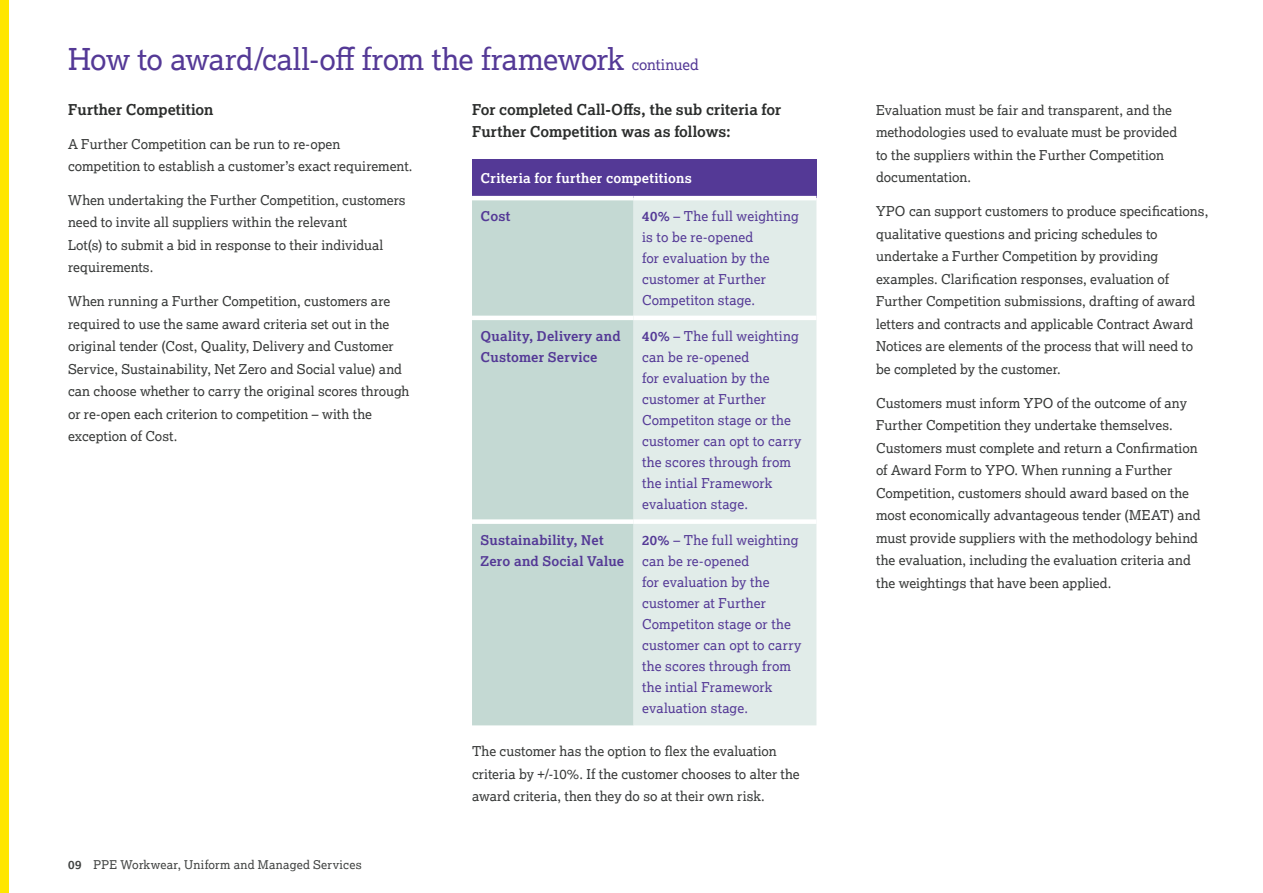
<style>
.page{position:relative;width:1263px;height:893px;background:#fff}
.page>*{position:absolute;margin:0;border:0;box-sizing:border-box;transform-origin:0 0}
.t1{font:30px "Lexia";letter-spacing:-.02em;color:#543996}
.t2{font:700 15px/22.5px "Lexia";color:#2b2d2c}
.t3{font:13.5px/22.5px "Lexia";color:#363837}
.t4{font:13.5px/21px "Lexia";letter-spacing:.01em;color:#543996}
.t5{font:700 13.5px/21px "Lexia";letter-spacing:.015em;color:#543996}
.t6{font:700 13.5px "Lexia";letter-spacing:.015em;color:#fff}
.t7{font:12px "Lexia";letter-spacing:.02em;color:#404241}
.s1{font-size:15px}
.s2{font-weight:700}
</style>
<div class="page">
<div style="left:472px;top:160px;width:344px;height:38px;background:#543996"></div>
<div style="left:472px;top:200px;width:162px;height:525px;background:#c4d9d3"></div>
<div style="left:634px;top:200px;width:182px;height:525px;background:#e1ece9"></div>
<hr style="left:472px;top:196px;width:162px;height:4px;background:#fff">
<hr style="left:634px;top:196px;width:182px;height:4px;background:#fff">
<hr style="left:472px;top:316px;width:162px;height:4px;background:#fff">
<hr style="left:634px;top:316px;width:182px;height:4px;background:#fff">
<div style="left:472px;top:519px;width:162px;height:5px;background:#fff"></div>
<div style="left:634px;top:519px;width:182px;height:5px;background:#fff"></div>
<div style="left:0;top:0;width:9px;height:893px;background:#ffe600"></div>
<h1 class="t1" style="left:68px;top:40px;width:632px">How to award/call-off from the framework <span class="s1">continued</span></h1>
<p class="t2" style="left:68px;top:98px;width:147px">Further Competition</p>
<p class="t3" style="left:68px;top:132px;width:346px">A Further Competition can be run to re-open competition to establish a customer’s exact requirement.</p>
<p class="t3" style="left:68px;top:188px;width:339px">When undertaking the Further Competition, customers need to invite all suppliers within the relevant<br>Lot(s) to submit a bid in response to their individual requirements.</p>
<p class="t3" style="left:68px;top:290px;width:343px">When running a Further Competition, customers are required to use the same award criteria set out in the original tender (Cost, Quality, Delivery and Customer Service, Sustainability, Net Zero and Social value) and can choose whether to carry the original scores through or re-open each criterion to competition – with the exception of Cost.</p>
<p class="t2" style="left:472px;top:98px;width:311px">For completed Call-Offs, the sub criteria for<br>Further Competition was as follows:</p>
<p class="t6" style="left:480px;top:170px;width:213px">Criteria for further competitions</p>
<p class="t5" style="left:480px;top:205px;width:31px">Cost</p>
<p class="t4" style="left:642px;top:205px;width:158px"><span class="s2">40%</span> – The full weighting is to be re-opened<br>for evaluation by the customer at Further<br>Competiton stage.</p>
<p class="t5" style="left:480px;top:325px;width:142px">Quality, Delivery and<br>Customer Service</p>
<p class="t4" style="left:642px;top:325px;width:161px"><span class="s2">40%</span> – The full weighting can be re-opened<br>for evaluation by the customer at Further<br>Competiton stage or the customer can opt to carry the scores through from the intial Framework evaluation stage.</p>
<p class="t5" style="left:480px;top:529px;width:145px">Sustainability, Net<br>Zero and Social Value</p>
<p class="t4" style="left:642px;top:529px;width:161px"><span class="s2">20%</span> – The full weighting can be re-opened<br>for evaluation by the customer at Further<br>Competiton stage or the customer can opt to carry the scores through from the intial Framework evaluation stage.</p>
<p class="t7" style="left:68px;top:857px;width:295px"><span class="s2">09</span> PPE Workwear, Uniform and Managed Services</p>
<p class="t3" style="left:472px;top:740px;width:329px">The customer has the option to flex the evaluation criteria by +/-10%. If the customer chooses to alter the award criteria, then they do so at their own risk.</p>
<p class="t3" style="left:876px;top:98px;width:303px">Evaluation must be fair and transparent, and the methodologies used to evaluate must be provided to the suppliers within the Further Competition documentation.</p>
<p class="t3" style="left:876px;top:200px;width:334px">YPO can support customers to produce specifications, qualitative questions and pricing schedules to undertake a Further Competition by providing examples. Clarification responses, evaluation of Further Competition submissions, drafting of award letters and contracts and applicable Contract Award Notices are elements of the process that will need to be completed by the customer.</p>
<p class="t3" style="left:876px;top:391px;width:326px">Customers must inform YPO of the outcome of any Further Competition they undertake themselves.<br>Customers must complete and return a Confirmation of Award Form to YPO. When running a Further Competition, customers should award based on the most economically advantageous tender (MEAT) and must provide suppliers with the methodology behind the evaluation, including the evaluation criteria and the weightings that have been applied.</p>
</div>
